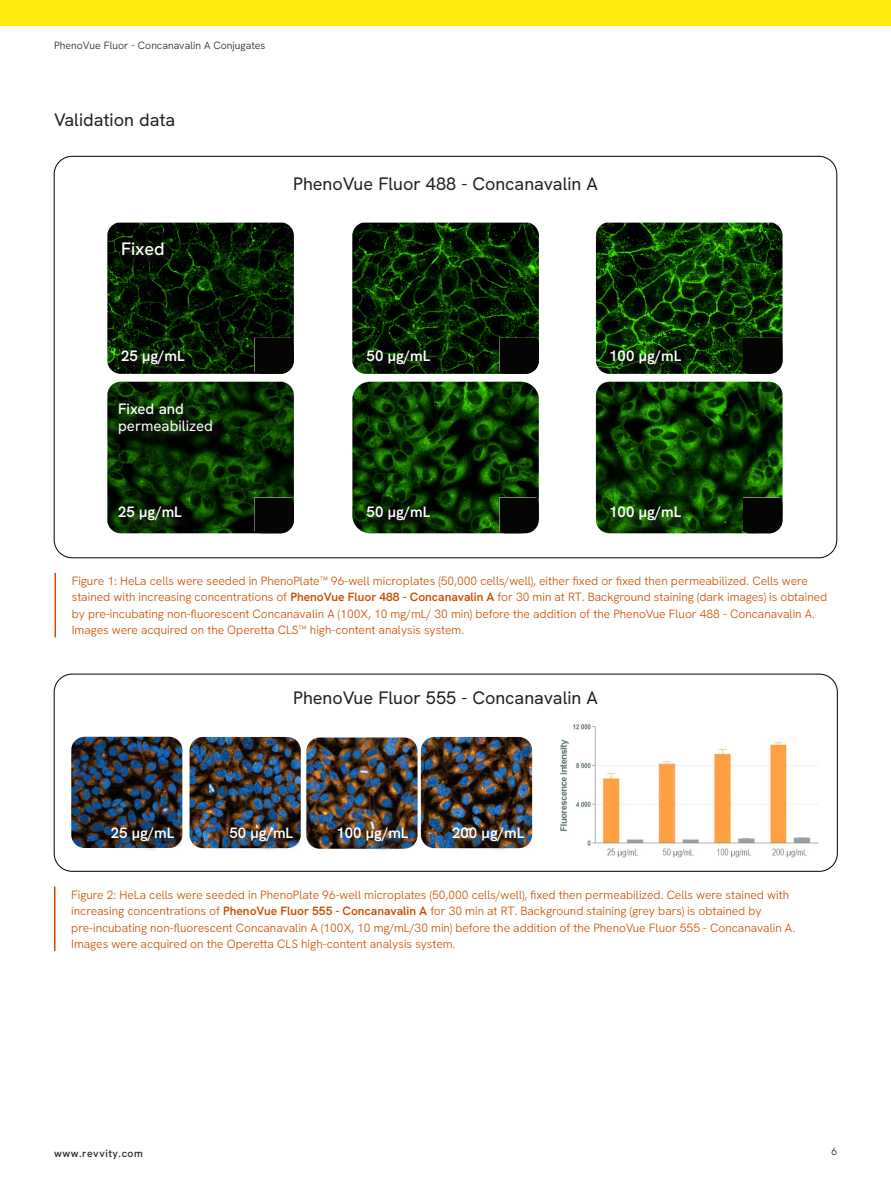
<style>
.page{position:relative;width:891px;height:1188px;background:#fff}
.page>*{position:absolute;margin:0;border:0;box-sizing:border-box;transform-origin:0 0}
.Sub_Head{font:18px "Hanken Grotesk";color:#231f20}
.Sub_Head-2{font:500 18px "Hanken Grotesk";color:#fff}
.Sub_Head-3{font:600 15px "Hanken Grotesk";color:#fff}
.Sub_Head-4{font:15px/17.2px "Hanken Grotesk";color:#fff}
.t1{font:300 12px/16.5px "Hanken Grotesk";color:#c94d00}
.t2{font:300 10.5px "Hanken Grotesk";color:#231f20}
.t3{font:500 10.5px "Hanken Grotesk";letter-spacing:.05em;color:#231f20}
.s1{font-weight:500}
.s2{font-weight:600}
</style>
<div class="page">
<div style="left:0;top:0;width:891px;height:26px;background:#ffeb0f"></div>
<img style="left:107px;top:223px;width:187px;height:151px">
<img style="left:352px;top:223px;width:187px;height:151px">
<img style="left:596px;top:223px;width:187px;height:151px">
<img style="left:107px;top:382px;width:187px;height:151px">
<img style="left:352px;top:382px;width:187px;height:151px">
<img style="left:596px;top:382px;width:187px;height:151px">
<img style="left:254px;top:338px;width:40px;height:36px">
<img style="left:499px;top:338px;width:40px;height:36px">
<img style="left:743px;top:338px;width:40px;height:36px">
<img style="left:254px;top:497px;width:40px;height:36px">
<img style="left:743px;top:497px;width:40px;height:36px">
<img style="left:71px;top:737px;width:111px;height:111px">
<img style="left:190px;top:737px;width:111px;height:111px">
<img style="left:306px;top:738px;width:112px;height:111px">
<img style="left:421px;top:737px;width:111px;height:111px">
<hr style="left:55px;top:573px;width:1px;height:64px;background:#c94d00">
<hr style="left:54px;top:887px;width:2px;height:64px;background:#c94d00">
<div style="left:54px;top:674px;width:784px;height:198px;border:1px solid #000;border-radius:18px"></div>
<img style="left:560px;top:725px;width:259px;height:133px">
<div style="left:111px;top:826px;width:74px;height:26px;background:#231f20;opacity:.75"></div>
<div style="left:229px;top:826px;width:75px;height:26px;background:#231f20;opacity:.75"></div>
<div style="left:337px;top:827px;width:82px;height:25px;background:#231f20;opacity:.75"></div>
<div style="left:453px;top:827px;width:82px;height:25px;background:#231f20;opacity:.75"></div>
<div style="left:610px;top:506px;width:82px;height:26px;background:#231f20;opacity:.75"></div>
<div style="left:366px;top:506px;width:75px;height:26px;background:#231f20;opacity:.75"></div>
<div style="left:366px;top:349px;width:75px;height:26px;background:#231f20;opacity:.75"></div>
<div style="left:610px;top:350px;width:82px;height:25px;background:#231f20;opacity:.75"></div>
<div style="left:119px;top:402px;width:105px;height:43px;background:#231f20;opacity:.75"></div>
<div style="left:119px;top:506px;width:74px;height:26px;background:#231f20;opacity:.75"></div>
<div style="left:121px;top:242px;width:53px;height:24px;background:#231f20;opacity:.75"></div>
<div style="left:121px;top:349px;width:74px;height:26px;background:#231f20;opacity:.75"></div>
<img style="left:499px;top:497px;width:40px;height:36px">
<p class="t2" style="left:54px;top:39px;width:213px">PhenoVue Fluor - Concanavalin A Conjugates</p>
<p class="Sub_Head" style="left:54px;top:108px;width:123px">Validation data</p>
<p class="Sub_Head-2" style="left:121px;top:237px;width:45px">Fixed</p>
<p class="Sub_Head-3" style="left:121px;top:346px;width:65px">25 µg/mL</p>
<p class="Sub_Head-4" style="left:118px;top:400px;width:97px"><span class="s1">Fixed and </span>permeabilized</p>
<p class="Sub_Head-3" style="left:118px;top:502px;width:65px">25 µg/mL</p>
<p class="Sub_Head" style="left:293px;top:172px;width:306px">PhenoVue Fluor 488 - Concanavalin A</p>
<p class="Sub_Head-3" style="left:367px;top:346px;width:65px">50 µg/mL</p>
<p class="Sub_Head-3" style="left:609px;top:346px;width:74px">100 µg/mL</p>
<p class="Sub_Head-3" style="left:367px;top:502px;width:65px">50 µg/mL</p>
<p class="Sub_Head-3" style="left:609px;top:502px;width:74px">100 µg/mL</p>
<p class="t1" style="left:72px;top:572px;width:757px">Figure 1: HeLa cells were seeded in PhenoPlate™ 96-well microplates (50,000 cells/well), either fixed or fixed then permeabilized. Cells were stained with increasing concentrations of <span class="s2">PhenoVue Fluor 488 - Concanavalin A</span> for 30 min at RT. Background staining (dark images) is obtained by pre-incubating non-fluorescent Concanavalin A (100X, 10 mg/mL/ 30 min) before the addition of the PhenoVue Fluor 488 - Concanavalin A.<br>Images were acquired on the Operetta CLS™ high-content analysis system.</p>
<p class="Sub_Head" style="left:293px;top:686px;width:306px">PhenoVue Fluor 555 - Concanavalin A</p>
<p class="Sub_Head-3" style="left:111px;top:823px;width:65px">25 µg/mL</p>
<p class="Sub_Head-3" style="left:230px;top:823px;width:65px">50 µg/mL</p>
<p class="Sub_Head-3" style="left:336px;top:823px;width:74px">100 µg/mL</p>
<p class="Sub_Head-3" style="left:452px;top:823px;width:74px">200 µg/mL</p>
<p class="t1" style="left:71px;top:886px;width:726px">Figure 2: HeLa cells were seeded in PhenoPlate 96-well microplates (50,000 cells/well), fixed then permeabilized. Cells were stained with increasing concentrations of <span class="s2">PhenoVue Fluor 555 - Concanavalin A</span> for 30 min at RT. Background staining (grey bars) is obtained by pre-incubating non-fluorescent Concanavalin A (100X, 10 mg/mL/30 min) before the addition of the PhenoVue Fluor 555 - Concanavalin A.<br>Images were acquired on the Operetta CLS high-content analysis system.</p>
<p class="t3" style="left:54px;top:1147px;width:90px">www.revvity.com</p>
<p class="t2" style="left:832px;top:1145px;width:7px">6</p>
</div>
